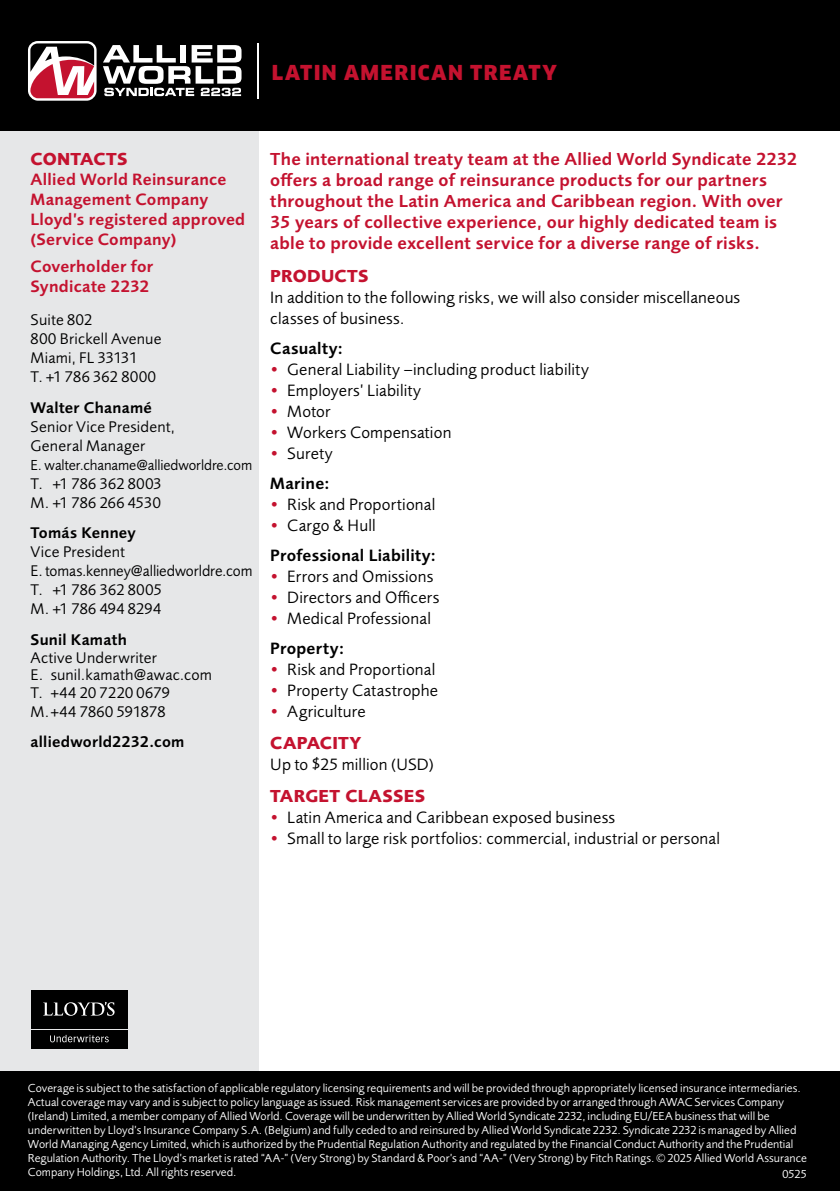
<style>
.page{position:relative;width:840px;height:1191px;background:#fff}
.page>*{position:absolute;margin:0;border:0;box-sizing:border-box;transform-origin:0 0}
.t1{font:900 20.2px "Clan Pro";letter-spacing:.07em;color:#c4122f}
.t2{font:600 18px/21px "Foundry Sans";letter-spacing:.015em;color:#c4122f}
.t3{font:700 18px "Foundry Sans";letter-spacing:.015em;color:#c4122f}
.t4{font:17px/21px "Foundry Sans";letter-spacing:.01em;color:#000}
.t5{font:600 17px/20px "Foundry Sans";letter-spacing:.015em;color:#c4122f}
.t6{font:600 17px/30px "Foundry Sans";letter-spacing:.015em;color:#000}
.t7{font:16px/19px "Foundry Sans";letter-spacing:.02em;color:#000}
.t8{font:600 16px "Foundry Sans";letter-spacing:.015em;color:#000}
.t9{font:15.8px "Foundry Sans";letter-spacing:-.005em;color:#000}
.t10{font:15px "Foundry Sans";letter-spacing:-.005em;color:#000}
.t11{font:12px/14px "Foundry Sans";color:#fff}
.s1{font-size:16px}
.s2{color:#c4122f}
.s3{font-weight:400;color:#c4122f}
.s4{font-weight:400}
.s5{font-weight:600}
</style>
<div class="page">
<div style="left:0;top:0;width:259px;height:1191px;background:#e6e7e8"></div>
<div style="left:0;top:0;width:839px;height:130px;background:#000"></div>
<svg style="left:28px;top:41px;width:68px;height:60px"></svg>
<svg style="left:30px;top:43px;width:64px;height:55px"></svg>
<svg style="left:103px;top:45px;width:138px;height:51px"></svg>
<hr style="left:257px;top:43px;width:1px;height:56px;background:#fff">
<div style="left:31px;top:1029px;width:96px;height:19px;background:#000"></div>
<svg style="left:50px;top:1034px;width:59px;height:8px"></svg>
<div style="left:31px;top:989px;width:96px;height:39px;background:#000"></div>
<svg style="left:43px;top:1002px;width:71px;height:13px"></svg>
<div style="left:0;top:1071px;width:839px;height:120px;background:#000"></div>
<h1 class="t1" style="left:272px;top:60px;width:286px">LATIN AMERICAN TREATY</h1>
<h2 class="t3" style="left:31px;top:148px;width:98px">CONTACTS</h2>
<h3 class="t5" style="left:31px;top:170px;width:216px">Allied World Reinsurance<br>Management Company<br>Lloyd’s registered approved (Service Company)</h3>
<h3 class="t5" style="left:31px;top:257px;width:124px">Coverholder for<br>Syndicate 2232</h3>
<h3 class="t7" style="left:31px;top:310px;width:132px">Suite 802<br>800 Brickell Avenue<br>Miami, FL 33131<br>T. +1 786 362 8000</h3>
<h3 class="t8" style="left:31px;top:398px;width:123px">Walter Chanamé</h3>
<h3 class="t7" style="left:31px;top:417px;width:146px">Senior Vice President,<br>General Manager</h3>
<p class="t10" style="left:31px;top:456px;width:223px">E. walter.chaname@alliedworldre.com</p>
<h3 class="t7" style="left:31px;top:474px;width:132px">T. +1 786 362 8003<br>M. +1 786 266 4530</h3>
<h3 class="t8" style="left:31px;top:524px;width:107px">Tomás Kenney</h3>
<h3 class="t7" style="left:31px;top:543px;width:96px">Vice President</h3>
<h3 class="t9" style="left:31px;top:562px;width:223px"><span class="s1">E.</span> tomas.kenney@alliedworldre.com</h3>
<h3 class="t7" style="left:31px;top:581px;width:133px">T. +1 786 362 8005<br>M. +1 786 494 8294</h3>
<h3 class="t8" style="left:31px;top:631px;width:98px">Sunil Kamath</h3>
<h3 class="t7" style="left:31px;top:649px;width:183px;line-height:17.4px">Active Underwriter<br>E. sunil.kamath@awac.com<br>T. +44 20 7220 0679</h3>
<h3 class="t7" style="left:31px;top:702px;width:136px">M.+44 7860 591878</h3>
<h3 class="t8" style="left:31px;top:732px;width:155px">alliedworld2232.com</h3>
<p class="t2" style="left:270px;top:149px;width:528px">The international treaty team at the Allied World Syndicate 2232 offers a broad range of reinsurance products for our partners throughout the Latin America and Caribbean region. With over 35 years of collective experience, our highly dedicated team is able to provide excellent service for a diverse range of risks.</p>
<h2 class="t3" style="left:270px;top:265px;width:100px">PRODUCTS</h2>
<h3 class="t4" style="left:270px;top:287px;width:471px">In addition to the following risks, we will also consider miscellaneous classes of business.</h3>
<h3 class="t6" style="left:270px;top:333px;width:74px">Casualty:</h3>
<h3 class="t4" style="left:270px;top:359px;width:320px"><span class="s2">•</span> General Liability –including product liability</h3>
<h3 class="t4" style="left:270px;top:380px;width:152px"><span class="s2">•</span> Employers’ Liability</h3>
<h3 class="t4" style="left:270px;top:401px;width:62px"><span class="s2">•</span> Motor</h3>
<h3 class="t4" style="left:270px;top:422px;width:182px"><span class="s2">•</span> Workers Compensation</h3>
<h3 class="t6" style="left:270px;top:438px;width:64px"><span class="s3">•</span> <span class="s4">Surety<br></span>Marine:</h3>
<h3 class="t4" style="left:270px;top:494px;width:166px"><span class="s2">•</span> Risk and Proportional</h3>
<h3 class="t6" style="left:270px;top:510px;width:167px"><span class="s3">•</span> <span class="s4">Cargo &amp; Hull<br></span>Professional Liability:</h3>
<h3 class="t4" style="left:270px;top:566px;width:164px"><span class="s2">•</span> Errors and Omissions</h3>
<h3 class="t4" style="left:270px;top:587px;width:170px"><span class="s2">•</span> Directors and Officers</h3>
<h3 class="t4" style="left:270px;top:603px;width:162px;line-height:30px"><span class="s2">•</span> Medical Professional<br><span class="s5">Property:</span></h3>
<h3 class="t4" style="left:270px;top:659px;width:166px"><span class="s2">•</span> Risk and Proportional</h3>
<h3 class="t4" style="left:270px;top:680px;width:169px"><span class="s2">•</span> Property Catastrophe</h3>
<h3 class="t4" style="left:270px;top:701px;width:97px"><span class="s2">•</span> Agriculture</h3>
<h2 class="t3" style="left:270px;top:732px;width:93px">CAPACITY</h2>
<h3 class="t4" style="left:270px;top:754px;width:165px">Up to $25 million (USD)</h3>
<h2 class="t3" style="left:270px;top:785px;width:156px">TARGET CLASSES</h2>
<h3 class="t4" style="left:270px;top:807px;width:346px"><span class="s2">•</span> Latin America and Caribbean exposed business</h3>
<h3 class="t4" style="left:270px;top:828px;width:451px"><span class="s2">•</span> Small to large risk portfolios: commercial, industrial or personal</h3>
<p class="t11" style="left:28px;top:1080px;width:780px">Coverage is subject to the satisfaction of applicable regulatory licensing requirements and will be provided through appropriately licensed insurance intermediaries.<br>Actual coverage may vary and is subject to policy language as issued. Risk management services are provided by or arranged through AWAC Services Company (Ireland) Limited, a member company of Allied World. Coverage will be underwritten by Allied World Syndicate 2232, including EU/EEA business that will be underwritten by Lloyd’s Insurance Company S.A. (Belgium) and fully ceded to and reinsured by Allied World Syndicate 2232. Syndicate 2232 is managed by Allied World Managing Agency Limited, which is authorized by the Prudential Regulation Authority and regulated by the Financial Conduct Authority and the Prudential Regulation Authority. The Lloyd’s market is rated “AA-” (Very Strong) by Standard &amp; Poor’s and “AA-” (Very Strong) by Fitch Ratings. © 2025 Allied World Assurance Company Holdings, Ltd. All rights reserved.</p>
<p class="t11" style="left:782px;top:1167px;width:26px">0525</p>
</div>
